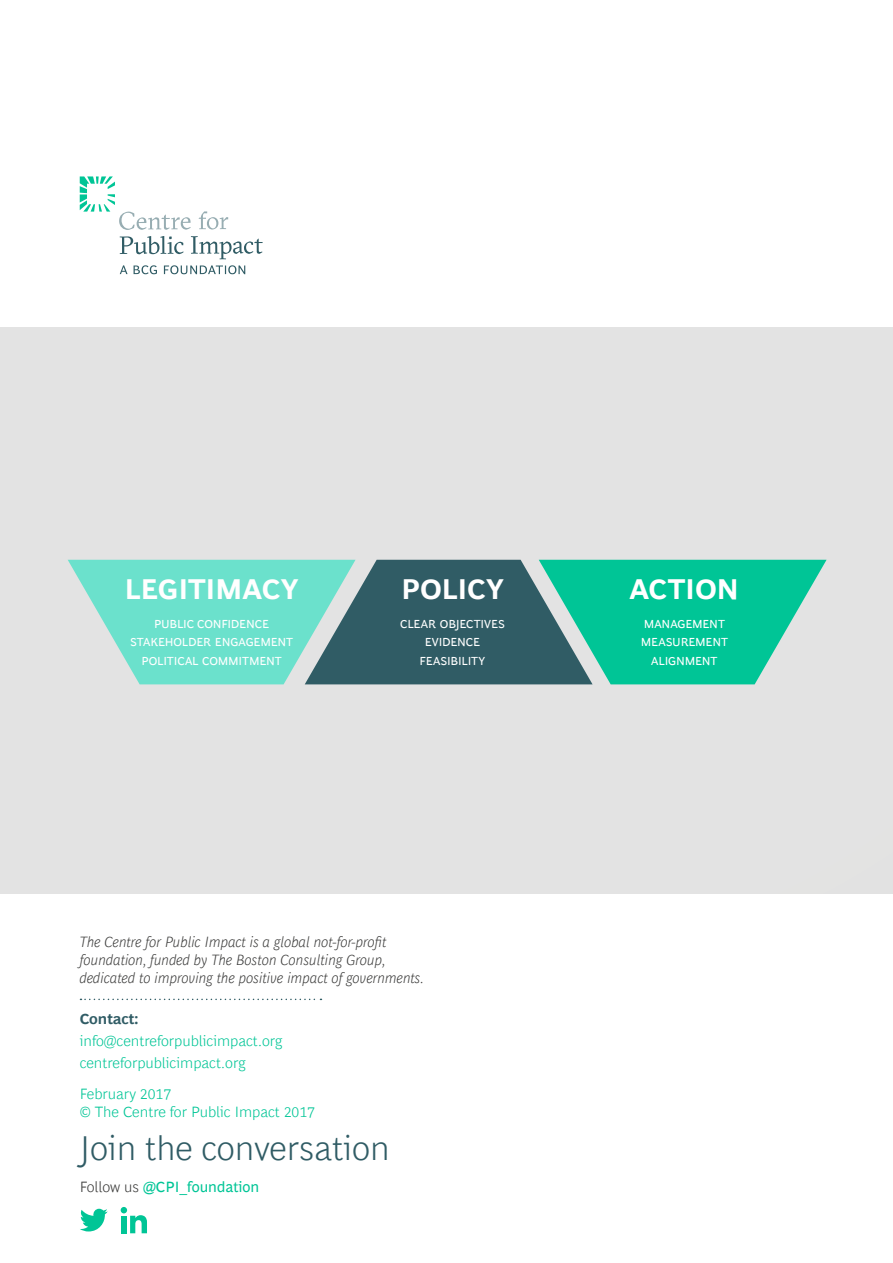
<style>
.page{position:relative;width:893px;height:1263px;background:#fff}
.page>*{position:absolute;margin:0;border:0;box-sizing:border-box;transform-origin:0 0}
.t1{font:300 34.5px "Henderson BCG Sans";color:#305c65}
.t2{font:700 28.8px "Henderson BCG Sans";letter-spacing:-.01em;color:#fff}
.t3{font:italic 300 15px/18px "Henderson BCG Sans";color:#3c3c3b}
.t4{font:300 15px/22.2px "Henderson BCG Sans";color:#00c596}
.t5{font:15px "Henderson BCG Sans";color:#00c596}
.t6{font:700 15px "Henderson BCG Sans";color:#305c65}
.t7{font:11.7px/18.8px "Henderson BCG Sans";letter-spacing:-.015em;color:#fff;text-align:center}
.s1{font-weight:300;color:#3c3c3b}
</style>
<div class="page">
<div style="left:0;top:327px;width:893px;height:566px;background:#e3e3e3"></div>
<svg style="left:80px;top:176px;width:111px;height:54px"></svg>
<svg style="left:199px;top:211px;width:29px;height:18px"></svg>
<svg style="left:120px;top:236px;width:64px;height:18px"></svg>
<svg style="left:191px;top:236px;width:72px;height:23px"></svg>
<svg style="left:120px;top:265px;width:8px;height:9px"></svg>
<svg style="left:134px;top:265px;width:23px;height:9px"></svg>
<svg style="left:164px;top:265px;width:81px;height:9px"></svg>
<svg style="left:68px;top:560px;width:759px;height:124px;background:#4db3a2"></svg>
<svg style="left:121px;top:1207px;width:26px;height:26px"></svg>
<svg style="left:80px;top:1209px;width:28px;height:22px"></svg>
<svg style="left:80px;top:999px;width:241px;height:1px"></svg>
<h2 class="t2" style="left:125px;top:568px;width:175px">LEGITIMACY</h2>
<h2 class="t2" style="left:401px;top:568px;width:104px">POLICY</h2>
<h2 class="t2" style="left:629px;top:568px;width:111px">ACTION</h2>
<p class="t7" style="left:400px;top:613px;width:106px">CLEAR OBJECTIVES<br>EVIDENCE<br>FEASIBILITY</p>
<p class="t7" style="left:130px;top:613px;width:164px">PUBLIC CONFIDENCE<br>STAKEHOLDER ENGAGEMENT<br>POLITICAL COMMITMENT</p>
<p class="t7" style="left:641px;top:613px;width:89px">MANAGEMENT<br>MEASUREMENT<br>ALIGNMENT</p>
<p class="t3" style="left:80px;top:931px;width:346px">The Centre for Public Impact is a global not-for-profit foundation, funded by The Boston Consulting Group, dedicated to improving the positive impact of governments.</p>
<p class="t6" style="left:80px;top:1008px;width:60px">Contact:</p>
<p class="t4" style="left:80px;top:1029px;width:204px">info@centreforpublicimpact.org centreforpublicimpact.org</p>
<p class="t4" style="left:80px;top:1084px;width:237px;line-height:18px">February 2017<br>© The Centre for Public Impact 2017</p>
<h1 class="t1" style="left:80px;top:1122px;width:311px">Join the conversation</h1>
<p class="t5" style="left:80px;top:1176px;width:181px"><span class="s1">Follow us</span> @CPI_foundation</p>
</div>
